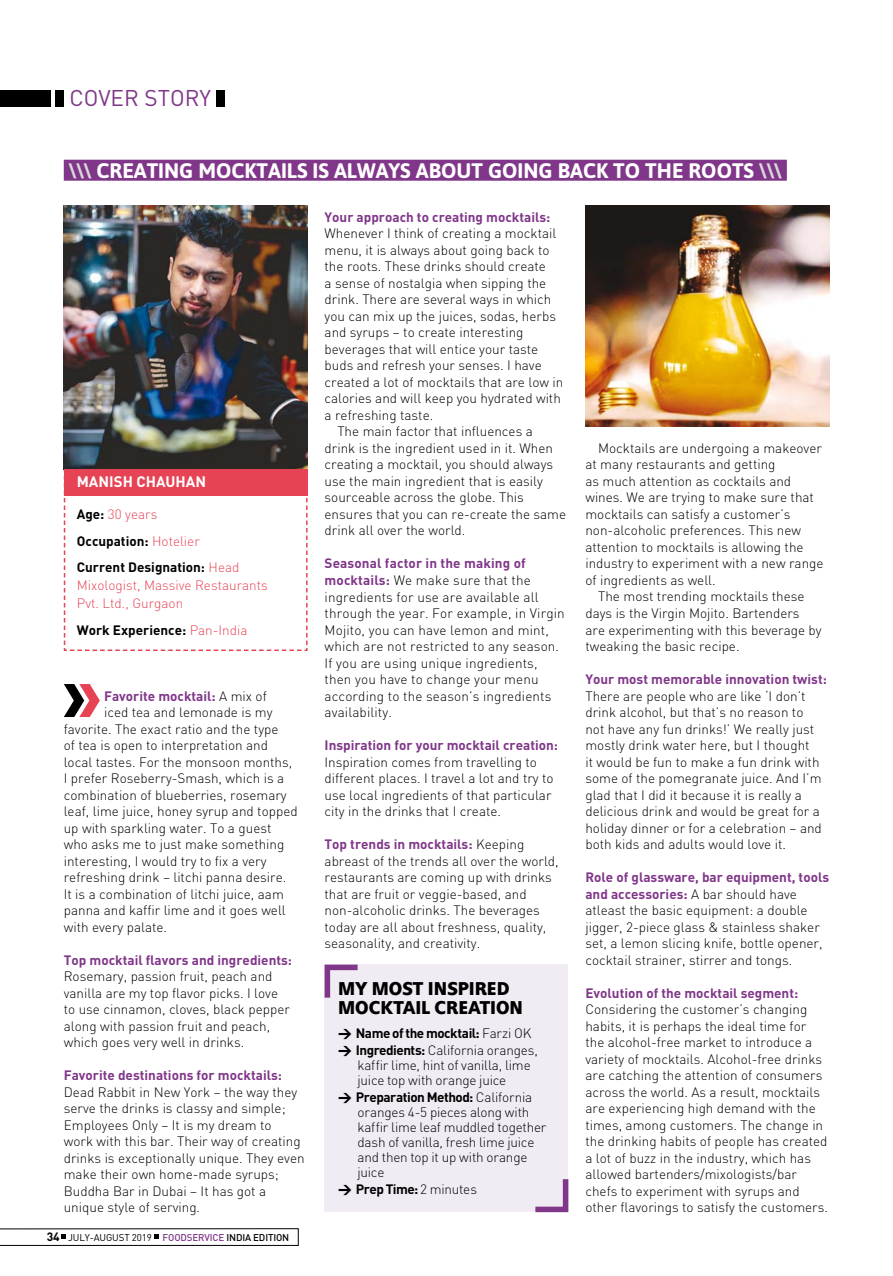
<style>
.page{position:relative;width:893px;height:1276px;background:#fff}
.page>*{position:absolute;margin:0;border:0;box-sizing:border-box;transform-origin:0 0}
.t1{font:22.5px "DIN";color:#803689}
.t2{font:700 21px "Asap";color:#fff}
.t3{font:800 19.35px/19.4px "Eau Naturelle Sans";color:#000}
.t4{font:700 15px "DIN";color:#fff}
.t5{font:300 13.5px/16.5px "DIN";color:#000}
.t6{font:700 13.5px "DIN";color:#803689}
.t7{font:700 13.5px/26.4px "DIN";color:#000}
.t8{font:700 13.5px/17.1px "DIN";letter-spacing:-.035em;color:#000}
.t9{font:300 13.5px/18px "DIN";color:#e64455}
.t10{font:9.75px "DIN";letter-spacing:-.015em;color:#000}
.s1{color:#d9dadb}
.s2{font-weight:300;color:#e64455}
.s3{font-weight:300;color:#000}
.s4{font-weight:700;font-size:12px}
.s5{font-weight:500;color:#803689}
.s6{font-weight:500}
.s7{font-weight:700;color:#803689}
.s8{font-weight:900}
.s9{font-weight:300}
.s10{font-weight:700}
</style>
<div class="page">
<div style="left:55px;top:90px;width:9px;height:16px;background:#000"></div>
<div style="left:0;top:90px;width:50px;height:16px;background:#000"></div>
<div style="left:217px;top:90px;width:8px;height:16px;background:#000"></div>
<svg style="left:0;top:1228px;width:298px;height:17px"></svg>
<div style="left:64px;top:160px;width:723px;height:21px;background:#803689"></div>
<svg style="left:63px;top:469px;width:245px;height:182px"></svg>
<img style="left:64px;top:205px;width:244px;height:264px">
<div style="left:64px;top:469px;width:244px;height:27px;background:#e64455"></div>
<div style="left:325px;top:964px;width:243px;height:248px;background:#f1ebf4"></div>
<svg style="left:535px;top:1179px;width:33px;height:33px"></svg>
<svg style="left:325px;top:964px;width:33px;height:33px"></svg>
<img style="left:585px;top:205px;width:244px;height:221px">
<svg style="left:64px;top:684px;width:36px;height:33px"></svg>
<h1 class="t1" style="left:69px;top:90px;width:143px">COVER STORY</h1>
<h2 class="t2" style="left:69px;top:158px;width:714px"><span class="s1">\\\</span> CREATING MOCKTAILS IS ALWAYS ABOUT GOING BACK TO THE ROOTS <span class="s1">\\\</span></h2>
<p class="t4" style="left:77px;top:477px;width:131px">MANISH CHAUHAN</p>
<p class="t7" style="left:77px;top:503px;width:164px">Age: <span class="s2">30 years<br></span>Occupation: <span class="s2">Hotelier<br></span>Current Designation: <span class="s2">Head</span></p>
<p class="t9" style="left:77px;top:578px;width:193px">Mixologist, Massive Restaurants<br>Pvt. Ltd., Gurgaon</p>
<p class="t7" style="left:77px;top:618px;width:172px">Work Experience: <span class="s2">Pan-India</span></p>
<p class="t6" style="left:104px;top:691px;width:164px">Favorite mocktail: <span class="s3">A mix of</span></p>
<p class="t5" style="left:104px;top:705px;width:170px">iced tea and lemonade is my</p>
<p class="t5" style="left:64px;top:722px;width:216px">favorite. The exact ratio and the type</p>
<p class="t5" style="left:64px;top:738px;width:206px">of tea is open to interpretation and</p>
<p class="t5" style="left:64px;top:755px;width:230px">local tastes. For the monsoon months,</p>
<p class="t5" style="left:64px;top:771px;width:222px">I prefer Roseberry-Smash, which is a</p>
<p class="t5" style="left:64px;top:788px;width:224px">combination of blueberries, rosemary</p>
<p class="t5" style="left:64px;top:804px;width:235px">leaf, lime juice, honey syrup and topped</p>
<p class="t5" style="left:64px;top:821px;width:209px">up with sparkling water. To a guest</p>
<p class="t5" style="left:64px;top:837px;width:222px">who asks me to just make something</p>
<p class="t5" style="left:64px;top:854px;width:204px">interesting, I would try to fix a very</p>
<p class="t5" style="left:64px;top:870px;width:224px">refreshing drink – litchi panna desire.</p>
<p class="t5" style="left:64px;top:887px;width:222px">It is a combination of litchi juice, aam</p>
<p class="t5" style="left:64px;top:903px;width:223px">panna and kaffir lime and it goes well</p>
<p class="t5" style="left:64px;top:920px;width:105px">with every palate.</p>
<p class="t6" style="left:64px;top:955px;width:230px">Top mocktail flavors and ingredients:</p>
<p class="t5" style="left:64px;top:969px;width:228px">Rosemary, passion fruit, peach and vanilla are my top flavor picks. I love to use cinnamon, cloves, black pepper along with passion fruit and peach, which goes very well in drinks.</p>
<p class="t6" style="left:64px;top:1070px;width:220px">Favorite destinations for mocktails:</p>
<p class="t5" style="left:64px;top:1085px;width:242px">Dead Rabbit in New York – the way they serve the drinks is classy and simple; Employees Only – It is my dream to<br>work with this bar. Their way of creating drinks is exceptionally unique. They even make their own home-made syrups; Buddha Bar in Dubai – It has got a unique style of serving.</p>
<p class="t10" style="left:47px;top:1234px;width:244px"><span class="s4">34</span> JULY-AUGUST 2019 <span class="s5">FOODSERVICE</span> <span class="s6">INDIA EDITION</span></p>
<p class="t6" style="left:325px;top:212px;width:227px">Your approach to creating mocktails:</p>
<p class="t5" style="left:325px;top:227px;width:233px">Whenever I think of creating a mocktail</p>
<p class="t5" style="left:325px;top:243px;width:226px">menu, it is always about going back to</p>
<p class="t5" style="left:325px;top:260px;width:223px">the roots. These drinks should create</p>
<p class="t5" style="left:325px;top:276px;width:223px">a sense of nostalgia when sipping the</p>
<p class="t5" style="left:325px;top:293px;width:228px">drink. There are several ways in which</p>
<p class="t5" style="left:325px;top:309px;width:233px">you can mix up the juices, sodas, herbs</p>
<p class="t5" style="left:325px;top:326px;width:200px">and syrups – to create interesting</p>
<p class="t5" style="left:325px;top:342px;width:215px">beverages that will entice your taste</p>
<p class="t5" style="left:325px;top:359px;width:219px">buds and refresh your senses. I have</p>
<p class="t5" style="left:325px;top:375px;width:240px">created a lot of mocktails that are low in</p>
<p class="t5" style="left:325px;top:392px;width:238px">calories and will keep you hydrated with</p>
<p class="t5" style="left:325px;top:408px;width:110px">a refreshing taste.</p>
<p class="t5" style="left:337px;top:425px;width:197px">The main factor that influences a</p>
<p class="t5" style="left:325px;top:441px;width:230px">drink is the ingredient used in it. When</p>
<p class="t5" style="left:325px;top:458px;width:230px">creating a mocktail, you should always</p>
<p class="t5" style="left:325px;top:474px;width:220px">use the main ingredient that is easily</p>
<p class="t5" style="left:325px;top:491px;width:201px">sourceable across the globe. This</p>
<p class="t5" style="left:325px;top:507px;width:243px">ensures that you can re-create the same</p>
<p class="t5" style="left:325px;top:524px;width:142px">drink all over the world.</p>
<p class="t5" style="left:325px;top:557px;width:242px"><span class="s7">Seasonal factor in the making of mocktails:</span> We make sure that the ingredients for use are available all through the year. For example, in Virgin Mojito, you can have lemon and mint, which are not restricted to any season.<br>If you are using unique ingredients, then you have to change your menu according to the season’s ingredients availability.</p>
<p class="t6" style="left:325px;top:740px;width:235px">Inspiration for your mocktail creation:</p>
<p class="t5" style="left:325px;top:755px;width:231px">Inspiration comes from travelling to different places. I travel a lot and try to use local ingredients of that particular city in the drinks that I create.</p>
<p class="t5" style="left:325px;top:837px;width:236px"><span class="s7">Top trends in mocktails:</span> Keeping abreast of the trends all over the world, restaurants are coming up with drinks that are fruit or veggie-based, and non-alcoholic drinks. The beverages today are all about freshness, quality, seasonality, and creativity.</p>
<h3 class="t3" style="left:338px;top:980px;width:186px">MY MOST INSPIRED<br>MOCKTAIL CREATION</h3>
<p class="t8" style="left:338px;top:1026px;width:201px"><span class="s8">&gt;</span> Name of the mocktail: <span class="s9">Farzi OK </span><span class="s8">&gt;</span> Ingredients: <span class="s9">California oranges,</span></p>
<p class="t5" style="left:358px;top:1059px;width:175px;line-height:15px">kaffir lime, hint of vanilla, lime juice top with orange juice</p>
<p class="t5" style="left:358px;top:1091px;width:190px;line-height:15px;text-indent:-19px"><span class="s8">&gt;</span> <span class="s10">Preparation Method:</span> California oranges 4-5 pieces along with kaffir lime leaf muddled together dash of vanilla, fresh lime juice and then top it up with orange juice</p>
<p class="t8" style="left:338px;top:1182px;width:140px"><span class="s8">&gt;</span> Prep Time: <span class="s9">2 minutes</span></p>
<p class="t5" style="left:585px;top:441px;width:240px;text-indent:13px">Mocktails are undergoing a makeover at many restaurants and getting<br>as much attention as cocktails and wines. We are trying to make sure that mocktails can satisfy a customer’s non-alcoholic preferences. This new attention to mocktails is allowing the industry to experiment with a new range of ingredients as well.</p>
<p class="t5" style="left:585px;top:590px;width:238px;text-indent:13px">The most trending mocktails these days is the Virgin Mojito. Bartenders are experimenting with this beverage by tweaking the basic recipe.</p>
<p class="t6" style="left:585px;top:674px;width:243px">Your most memorable innovation twist:</p>
<p class="t5" style="left:585px;top:689px;width:238px">There are people who are like ‘I don’t drink alcohol, but that’s no reason to not have any fun drinks!’ We really just mostly drink water here, but I thought<br>it would be fun to make a fun drink with some of the pomegranate juice. And I’m glad that I did it because it is really a delicious drink and would be great for a holiday dinner or for a celebration – and both kids and adults would love it.</p>
<p class="t5" style="left:585px;top:870px;width:245px"><span class="s7">Role of glassware, bar equipment, tools and accessories:</span> A bar should have atleast the basic equipment: a double jigger, 2-piece glass &amp; stainless shaker set, a lemon slicing knife, bottle opener, cocktail strainer, stirrer and tongs.</p>
<p class="t6" style="left:585px;top:988px;width:214px">Evolution of the mocktail segment:</p>
<p class="t5" style="left:585px;top:1002px;width:244px">Considering the customer’s changing habits, it is perhaps the ideal time for the alcohol-free market to introduce a variety of mocktails. Alcohol-free drinks are catching the attention of consumers across the world. As a result, mocktails are experiencing high demand with the times, among customers. The change in the drinking habits of people has created a lot of buzz in the industry, which has allowed bartenders/mixologists/bar chefs to experiment with syrups and other flavorings to satisfy the customers.</p>
</div>
